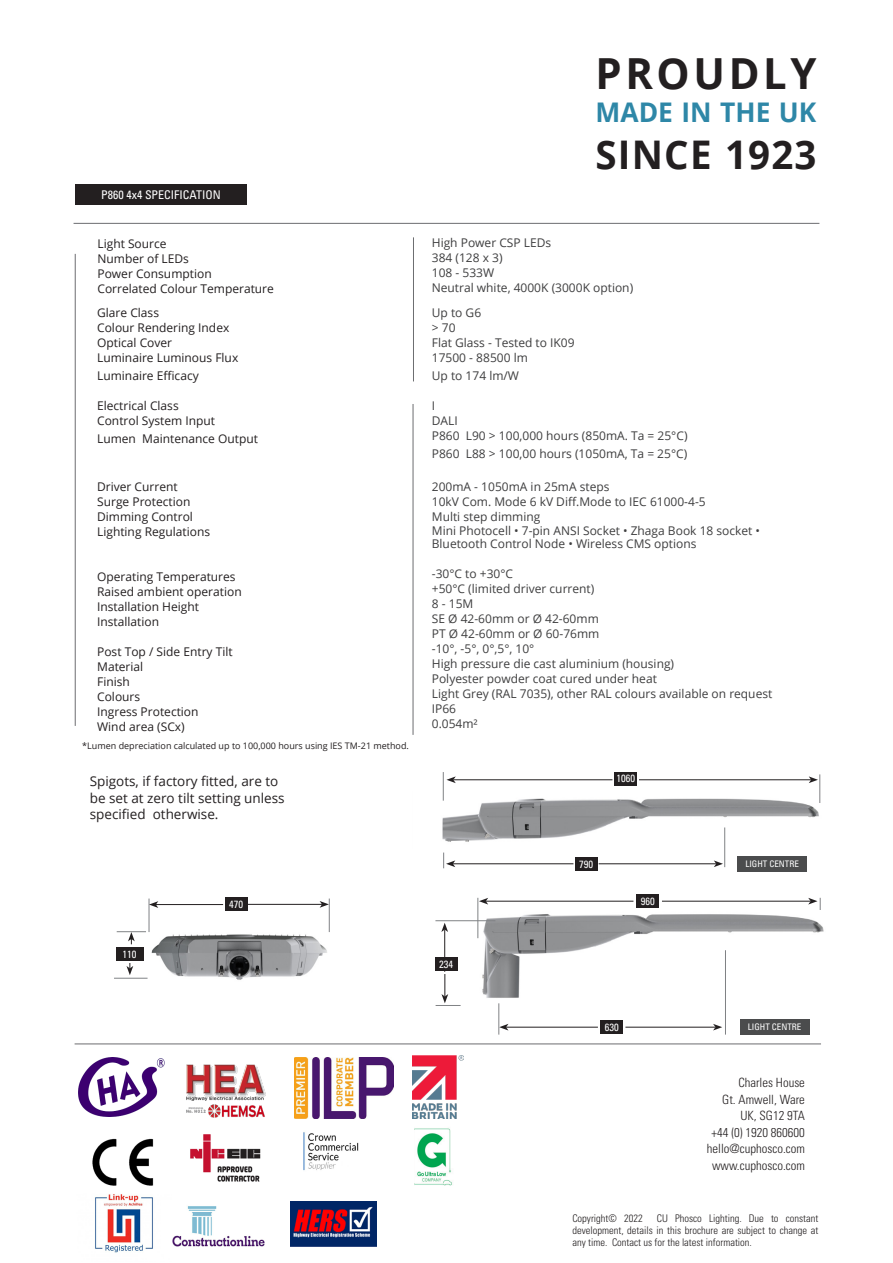
<style>
.page{position:relative;width:893px;height:1263px;background:#fff}
.page>*{position:absolute;margin:0;border:0;box-sizing:border-box;transform-origin:0 0}
.Blue_Text_-_Align_Le{font:700 42.9px "Open Sans";letter-spacing:.085em;color:#231f20}
.Blue_Text_-_Align_Le-2{font:700 39.45px "Open Sans";letter-spacing:.03em;color:#231f20}
.Blue_Text_-_Align_Le-3{font:700 27px "Open Sans";color:#2e87a7}
.t1{font:13.5px/16.5px "Open Sans";color:#231f20}
.Top_Right_Address{font:300 condensed 12.75px "Univers LT Std";color:#231f20}
.t2{font:12px "Open Sans";color:#3e3e3f}
.t3{font:12px/15px "Open Sans";color:#231f20}
.t4{font:condensed 12px "Univers LT Std";color:#fff}
.t5{font:300 condensed 10.5px/12px "Univers LT Std";color:#231f20;text-align:justify}
.t6{font:condensed 10.5px "Univers LT Std";color:#fff}
.t7{font:9px "Open Sans";color:#231f20}
.t8{font:condensed 9px "Univers LT Std";color:#fff}
</style>
<div class="page">
<img style="left:114px;top:917px;width:215px;height:63px">
<img style="left:442px;top:791px;width:379px;height:57px">
<div style="left:75px;top:185px;width:172px;height:20px;background:#231f20"></div>
<hr style="left:75px;top:254px;width:1px;height:472px;background:#6c6d70">
<hr style="left:74px;top:223px;width:745px;height:1px;background:#6c6d70">
<hr style="left:413px;top:404px;width:1px;height:331px;background:#6c6d70">
<hr style="left:413px;top:237px;width:1px;height:144px;background:#6c6d70">
<hr style="left:329px;top:898px;width:1px;height:34px;background:#808285">
<hr style="left:149px;top:898px;width:1px;height:34px;background:#808285">
<hr style="left:114px;top:978px;width:34px;height:1px;background:#808285">
<div style="left:225px;top:898px;width:22px;height:13px;background:#231f20"></div>
<div style="left:615px;top:772px;width:22px;height:13px;background:#231f20"></div>
<div style="left:575px;top:857px;width:22px;height:13px;background:#231f20"></div>
<div style="left:637px;top:895px;width:22px;height:13px;background:#231f20"></div>
<div style="left:601px;top:1020px;width:22px;height:14px;background:#231f20"></div>
<div style="left:116px;top:947px;width:27px;height:13px;background:#231f20"></div>
<div style="left:737px;top:856px;width:70px;height:16px;background:#4b4c4d"></div>
<hr style="left:247px;top:904px;width:75px;height:1px;background:#231f20">
<svg style="left:320px;top:901px;width:9px;height:7px"></svg>
<hr style="left:156px;top:904px;width:67px;height:1px;background:#231f20">
<svg style="left:149px;top:901px;width:9px;height:7px"></svg>
<hr style="left:444px;top:929px;width:1px;height:43px;background:#231f20">
<svg style="left:441px;top:923px;width:7px;height:9px"></svg>
<svg style="left:436px;top:974px;width:25px;height:32px"></svg>
<svg style="left:117px;top:931px;width:29px;height:13px"></svg>
<hr style="left:453px;top:779px;width:159px;height:1px;background:#231f20">
<svg style="left:443px;top:772px;width:13px;height:29px"></svg>
<hr style="left:453px;top:863px;width:120px;height:1px;background:#231f20">
<svg style="left:443px;top:852px;width:12px;height:16px"></svg>
<hr style="left:599px;top:863px;width:117px;height:1px;background:#231f20">
<svg style="left:714px;top:860px;width:9px;height:7px"></svg>
<hr style="left:625px;top:1027px;width:90px;height:1px;background:#231f20">
<svg style="left:713px;top:1024px;width:9px;height:6px"></svg>
<hr style="left:506px;top:1027px;width:92px;height:1px;background:#231f20">
<svg style="left:499px;top:1024px;width:9px;height:6px"></svg>
<hr style="left:639px;top:779px;width:172px;height:1px;background:#231f20">
<svg style="left:809px;top:774px;width:11px;height:29px"></svg>
<hr style="left:662px;top:901px;width:149px;height:1px;background:#231f20">
<svg style="left:808px;top:898px;width:13px;height:12px"></svg>
<hr style="left:486px;top:901px;width:147px;height:1px;background:#231f20">
<svg style="left:479px;top:898px;width:9px;height:6px"></svg>
<div style="left:740px;top:1019px;width:69px;height:16px;background:#4b4c4d"></div>
<hr style="left:724px;top:827px;width:1px;height:40px;background:#808285">
<img style="left:479px;top:914px;width:345px;height:84px">
<hr style="left:477px;top:898px;width:1px;height:40px;background:#808285">
<hr style="left:435px;top:920px;width:60px;height:1px;background:#808285">
<hr style="left:725px;top:950px;width:1px;height:84px;background:#808285">
<hr style="left:498px;top:1003px;width:1px;height:31px;background:#808285">
<div style="left:435px;top:958px;width:22px;height:13px;background:#231f20"></div>
<hr style="left:75px;top:1044px;width:746px;height:1px;background:#6c6d70">
<img style="left:95px;top:1194px;width:58px;height:59px">
<img style="left:295px;top:1057px;width:99px;height:61px">
<img style="left:92px;top:1138px;width:62px;height:48px">
<img style="left:172px;top:1206px;width:93px;height:41px">
<img style="left:291px;top:1201px;width:85px;height:46px">
<img style="left:304px;top:1131px;width:55px;height:40px">
<img style="left:190px;top:1134px;width:71px;height:48px">
<img style="left:78px;top:1058px;width:87px;height:58px">
<img style="left:186px;top:1064px;width:80px;height:54px">
<img style="left:414px;top:1128px;width:38px;height:58px">
<img style="left:412px;top:1055px;width:52px;height:63px">
<svg style="left:126px;top:963px;width:7px;height:12px"></svg>
<p class="t4" style="left:101px;top:187px;width:121px">P860 4x4 SPECIFICATION</p>
<p class="t3" style="left:98px;top:236px;width:93px">Light Source<br>Number of LEDs</p>
<p class="t3" style="left:98px;top:266px;width:116px">Power Consumption</p>
<p class="t3" style="left:98px;top:281px;width:178px">Correlated Colour Temperature</p>
<p class="t3" style="left:97px;top:305px;width:63px">Glare Class</p>
<p class="t3" style="left:97px;top:320px;width:134px">Colour Rendering Index</p>
<p class="t3" style="left:97px;top:335px;width:76px">Optical Cover</p>
<p class="t3" style="left:97px;top:350px;width:143px">Luminaire Luminous Flux</p>
<p class="t3" style="left:97px;top:368px;width:103px">Luminaire Efficacy</p>
<p class="t3" style="left:97px;top:398px;width:83px">Electrical Class</p>
<p class="t3" style="left:97px;top:413px;width:120px">Control System Input</p>
<p class="t3" style="left:97px;top:431px;width:162px">Lumen Maintenance Output</p>
<p class="t3" style="left:97px;top:479px;width:82px">Driver Current</p>
<p class="t3" style="left:97px;top:494px;width:95px">Surge Protection</p>
<p class="t3" style="left:97px;top:509px;width:97px">Dimming Control</p>
<p class="t3" style="left:97px;top:524px;width:114px">Lighting Regulations</p>
<p class="t3" style="left:97px;top:569px;width:140px">Operating Temperatures</p>
<p class="t3" style="left:97px;top:584px;width:146px">Raised ambient operation</p>
<p class="t3" style="left:97px;top:599px;width:103px">Installation Height</p>
<p class="t3" style="left:97px;top:614px;width:63px">Installation</p>
<p class="t3" style="left:97px;top:644px;width:137px">Post Top / Side Entry Tilt<br>Material</p>
<p class="t3" style="left:97px;top:674px;width:34px">Finish</p>
<p class="t3" style="left:97px;top:689px;width:45px">Colours</p>
<p class="t3" style="left:97px;top:704px;width:103px">Ingress Protection</p>
<p class="t3" style="left:97px;top:719px;width:89px">Wind area (SCx)</p>
<p class="t7" style="left:82px;top:740px;width:328px">*Lumen depreciation calculated up to 100,000 hours using IES TM-21 method.</p>
<p class="t1" style="left:90px;top:773px;width:196px">Spigots, if factory fitted, are to be set at zero tilt setting unless specified otherwise.</p>
<p class="t6" style="left:122px;top:947px;width:15px">110</p>
<p class="t6" style="left:229px;top:898px;width:15px">470</p>
<p class="Blue_Text_-_Align_Le" style="left:596px;top:43px;width:222px">PROUDLY</p>
<p class="Blue_Text_-_Align_Le-3" style="left:596px;top:93px;width:222px">MADE IN THE UK</p>
<p class="Blue_Text_-_Align_Le-2" style="left:596px;top:127px;width:222px">SINCE 1923</p>
<p class="t2" style="left:432px;top:234px;width:121px">High Power CSP LEDs</p>
<p class="t2" style="left:432px;top:249px;width:72px">384 (128 x 3)</p>
<p class="t2" style="left:432px;top:264px;width:64px">108 - 533W</p>
<p class="t2" style="left:432px;top:279px;width:203px">Neutral white, 4000K (3000K option)</p>
<p class="t2" style="left:432px;top:305px;width:51px">Up to G6</p>
<p class="t2" style="left:432px;top:320px;width:25px">&gt; 70</p>
<p class="t2" style="left:432px;top:335px;width:144px">Flat Glass - Tested to IK09</p>
<p class="t2" style="left:432px;top:350px;width:98px">17500 - 88500 lm</p>
<p class="t2" style="left:432px;top:368px;width:89px">Up to 174 lm/W</p>
<p class="t2" style="left:432px;top:398px;width:5px">I</p>
<p class="t2" style="left:432px;top:413px;width:27px">DALI</p>
<p class="t2" style="left:432px;top:428px;width:257px">P860 L90 &gt; 100,000 hours (850mA. Ta = 25°C)</p>
<p class="t2" style="left:432px;top:446px;width:257px">P860 L88 &gt; 100,00 hours (1050mA, Ta = 25°C)</p>
<p class="t2" style="left:432px;top:479px;width:179px">200mA - 1050mA in 25mA steps</p>
<p class="t2" style="left:432px;top:494px;width:275px">10kV Com. Mode 6 kV Diff.Mode to IEC 61000-4-5</p>
<p class="t2" style="left:432px;top:509px;width:110px">Multi step dimming</p>
<p class="t2" style="left:432px;top:522px;width:330px">Mini Photocell • 7-pin ANSI Socket • Zhaga Book 18 socket •</p>
<p class="t2" style="left:432px;top:536px;width:266px">Bluetooth Control Node • Wireless CMS options</p>
<p class="t2" style="left:432px;top:566px;width:83px">-30°C to +30°C</p>
<p class="t2" style="left:432px;top:581px;width:164px">+50°C (limited driver current)</p>
<p class="t2" style="left:432px;top:596px;width:43px">8 - 15M</p>
<p class="t2" style="left:432px;top:611px;width:168px">SE Ø 42-60mm or Ø 42-60mm</p>
<p class="t2" style="left:432px;top:626px;width:169px">PT Ø 42-60mm or Ø 60-76mm</p>
<p class="t2" style="left:432px;top:641px;width:104px">-10°, -5°, 0°,5°, 10°</p>
<p class="t2" style="left:432px;top:656px;width:244px">High pressure die cast aluminium (housing)</p>
<p class="t2" style="left:432px;top:671px;width:227px">Polyester powder coat cured under heat</p>
<p class="t2" style="left:432px;top:686px;width:342px">Light Grey (RAL 7035), other RAL colours available on request</p>
<p class="t2" style="left:432px;top:701px;width:26px">IP66</p>
<p class="t2" style="left:432px;top:716px;width:47px">0.054m²</p>
<p class="t6" style="left:439px;top:958px;width:15px">234</p>
<p class="t6" style="left:616px;top:772px;width:20px">1060</p>
<p class="t6" style="left:579px;top:857px;width:15px">790</p>
<p class="t6" style="left:641px;top:894px;width:15px">960</p>
<p class="t6" style="left:605px;top:1020px;width:15px">630</p>
<p class="t8" style="left:745px;top:858px;width:55px">LIGHT CENTRE</p>
<p class="t8" style="left:748px;top:1021px;width:55px">LIGHT CENTRE</p>
<p class="Top_Right_Address" style="left:738px;top:1075px;width:68px">Charles House</p>
<p class="Top_Right_Address" style="left:722px;top:1091px;width:84px">Gt. Amwell, Ware</p>
<p class="Top_Right_Address" style="left:740px;top:1108px;width:66px">UK, SG12 9TA</p>
<p class="Top_Right_Address" style="left:711px;top:1124px;width:95px">+44 (0) 1920 860600</p>
<p class="Top_Right_Address" style="left:707px;top:1141px;width:99px">hello@cuphosco.com</p>
<p class="Top_Right_Address" style="left:712px;top:1157px;width:94px">www.cuphosco.com</p>
<p class="t5" style="left:572px;top:1213px;width:248px;text-indent:85px">CU Phosco Lighting. Due to constant development, details in this brochure are subject to change at any time. Contact us for the latest information.</p>
<p class="t5" style="left:572px;top:1213px;width:72px">Copyright© 2022</p>
</div>
